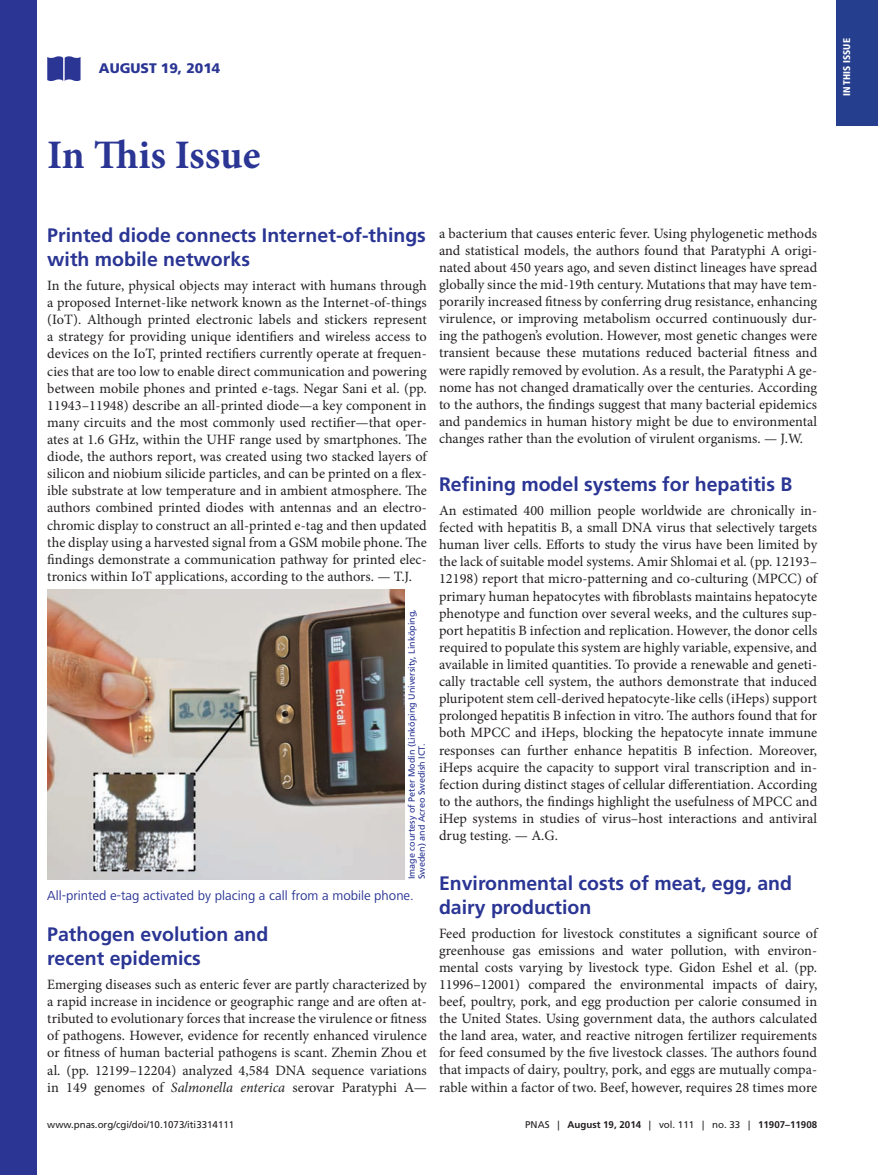
<style>
.page{position:relative;width:878px;height:1175px;background:#fff}
.page>*{position:absolute;margin:0;border:0;box-sizing:border-box;transform-origin:0 0}
.t1{font:700 40.5px "Minion Pro";color:#2a3594}
.t2{font:700 19.5px/24px "Frutiger LT Std";color:#2a3594}
.t3{font:14.25px/17.1px "Minion Pro";letter-spacing:.005em;color:#231f20;text-align:justify}
.t4{font:900 13.8px "Frutiger LT Std";color:#2a3594}
.t5{font:13.5px "Frutiger Next LTCE";color:#2a3594}
.t6{font:700 9.75px "Frutiger LT Std";color:#231f20}
.t7{font:9.75px "Frutiger LT Std";color:#231f20}
.t8{font:900 9.75px "Frutiger LT Std";color:#fff}
.t9{font:900 condensed 9.75px "Frutiger LT Std";color:#fff}
.t10{font:9px/9.8px "Frutiger LT Std";color:#2a3594}
.s1{font-style:italic}
.s2{font-weight:400}
</style>
<div class="page">
<div style="left:0;top:0;width:36px;height:1174px;background:#2a3594"></div>
<svg style="left:47px;top:56px;width:34px;height:25px"></svg>
<div style="left:836px;top:0;width:42px;height:125px;background:#253f8e"></div>
<img style="left:47px;top:589px;width:357px;height:290px">
<p class="t4" style="left:99px;top:59px;width:123px">AUGUST 19, 2014</p>
<h1 class="t1" style="left:47px;top:127px;width:215px">In This Issue</h1>
<h2 class="t2" style="left:47px;top:223px;width:380px">Printed diode connects Internet-of-things with mobile networks</h2>
<p class="t3" style="left:47px;top:277px;width:381px">In the future, physical objects may interact with humans through a proposed Internet-like network known as the Internet-of-things (IoT). Although printed electronic labels and stickers represent a strategy for providing unique identifiers and wireless access to devices on the IoT, printed rectifiers currently operate at frequen&shy;cies that are too low to enable direct communication and powering between mobile phones and printed e-tags. Negar Sani et al. (pp.<br>11943–11948) describe an all-printed diode—a key component in many circuits and the most commonly used rectifier—that oper&shy;ates at 1.6 GHz, within the UHF range used by smartphones. The diode, the authors report, was created using two stacked layers of silicon and niobium silicide particles, and can be printed on a flex&shy;ible substrate at low temperature and in ambient atmosphere. The authors combined printed diodes with antennas and an electro&shy;chromic display to construct an all-printed e-tag and then updated the display using a harvested signal from a GSM mobile phone. The findings demonstrate a communication pathway for printed elec&shy;tronics within IoT applications, according to the authors. — T.J.</p>
<p class="t10" style="left:407px;top:879px;width:271px;rotate:-90deg">Image courtesy of Peter Modin (Linköping University, Linköping,<br>Sweden) and Acreo Swedish ICT.</p>
<p class="t5" style="left:47px;top:887px;width:368px">All-printed e-tag activated by placing a call from a mobile phone.</p>
<h2 class="t2" style="left:47px;top:922px;width:223px">Pathogen evolution and recent epidemics</h2>
<p class="t3" style="left:47px;top:976px;width:381px">Emerging diseases such as enteric fever are partly characterized by a rapid increase in incidence or geographic range and are often at&shy;tributed to evolutionary forces that increase the virulence or fitness of pathogens. However, evidence for recently enhanced virulence or fitness of human bacterial pathogens is scant. Zhemin Zhou et al. (pp. 12199–12204) analyzed 4,584 DNA sequence variations in 149 genomes of <span class="s1">Salmonella enterica</span> serovar Paratyphi A—</p>
<p class="t3" style="left:439px;top:225px;width:380px">a bacterium that causes enteric fever. Using phylogenetic methods and statistical models, the authors found that Paratyphi A origi&shy;nated about 450 years ago, and seven distinct lineages have spread globally since the mid-19th century. Mutations that may have tem&shy;porarily increased fitness by conferring drug resistance, enhancing virulence, or improving metabolism occurred continuously dur&shy;ing the pathogen’s evolution. However, most genetic changes were transient because these mutations reduced bacterial fitness and were rapidly removed by evolution. As a result, the Paratyphi A ge&shy;nome has not changed dramatically over the centuries. According to the authors, the findings suggest that many bacterial epidemics and pandemics in human history might be due to environmental changes rather than the evolution of virulent organisms. — J.W.</p>
<h2 class="t2" style="left:439px;top:472px;width:355px">Refining model systems for hepatitis B</h2>
<p class="t3" style="left:439px;top:502px;width:380px">An estimated 400 million people worldwide are chronically in&shy;fected with hepatitis B, a small DNA virus that selectively targets human liver cells. Efforts to study the virus have been limited by the lack of suitable model systems. Amir Shlomai et al. (pp. 12193– 12198) report that micro-patterning and co-culturing (MPCC) of primary human hepatocytes with fibroblasts maintains hepatocyte phenotype and function over several weeks, and the cultures sup&shy;port hepatitis B infection and replication. However, the donor cells required to populate this system are highly variable, expensive, and available in limited quantities. To provide a renewable and geneti&shy;cally tractable cell system, the authors demonstrate that induced pluripotent stem cell-derived hepatocyte-like cells (iHeps) support prolonged hepatitis B infection in vitro. The authors found that for both MPCC and iHeps, blocking the hepatocyte innate immune responses can further enhance hepatitis B infection. Moreover, iHeps acquire the capacity to support viral transcription and in&shy;fection during distinct stages of cellular differentiation. According to the authors, the findings highlight the usefulness of MPCC and iHep systems in studies of virus–host interactions and antiviral drug testing. — A.G.</p>
<h2 class="t2" style="left:439px;top:871px;width:354px">Environmental costs of meat, egg, and dairy production</h2>
<p class="t3" style="left:439px;top:924px;width:380px">Feed production for livestock constitutes a significant source of greenhouse gas emissions and water pollution, with environ&shy;mental costs varying by livestock type. Gidon Eshel et al. (pp.<br>11996–12001) compared the environmental impacts of dairy, beef, poultry, pork, and egg production per calorie consumed in the United States. Using government data, the authors calculated the land area, water, and reactive nitrogen fertilizer requirements for feed consumed by the five livestock classes. The authors found that impacts of dairy, poultry, pork, and eggs are mutually compa&shy;rable within a factor of two. Beef, however, requires 28 times more</p>
<p class="t7" style="left:47px;top:1119px;width:188px">www.pnas.org/cgi/doi/10.1073/iti3314111</p>
<p class="t6" style="left:525px;top:1119px;width:293px"><span class="s2">PNAS |</span> August 19, 2014 <span class="s2">| vol. 111 | no. 33 |</span> 11907–11908</p>
<p class="t8" style="left:840px;top:94px;width:68px;rotate:-90deg">IN THIS ISSUE</p>
<p class="t9" style="left:840px;top:96px;width:59px;rotate:-90deg">IN THIS ISSUE</p>
<p class="t8" style="left:840px;top:103px;width:61px;rotate:-90deg">IN THIS ISSU</p>
</div>
